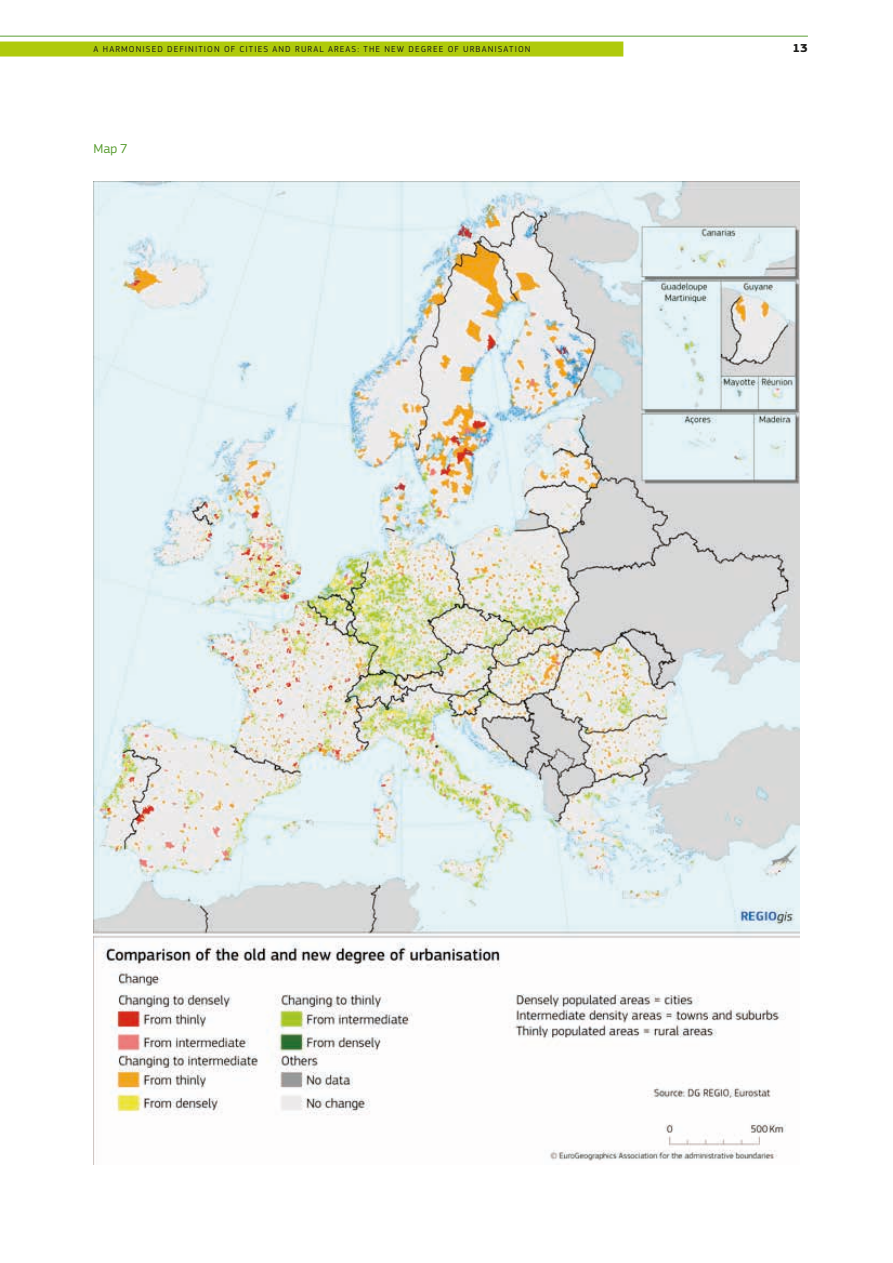
<style>
.page{position:relative;width:893px;height:1263px;background:#fff}
.page>*{position:absolute;margin:0;border:0;box-sizing:border-box;transform-origin:0 0}
.t1{font:13.5px "PF Square Sans Pro";color:#5b9e33}
.t2{font:700 12px "PF Square Sans Pro";color:#1d1d1b;scale:1.07 1}
.t3{font:9px "PF Square Sans Pro";letter-spacing:.12em;color:#1d1d1b}
</style>
<div class="page">
<img style="left:94px;top:181px;width:705px;height:980px">
<div style="left:0;top:42px;width:623px;height:15px;background:#afca0b"></div>
<hr style="left:0;top:36px;width:808px;height:1px;background:#5b9e33">
<p class="t3" style="left:94px;top:44px;width:438px">A HARMONISED DEFINITION OF CITIES AND RURAL AREAS: THE NEW DEGREE OF URBANISATION</p>
<h2 class="t2" style="left:793px;top:41px;width:16px">13</h2>
<h1 class="t1" style="left:94px;top:141px;width:36px">Map 7</h1>
</div>
